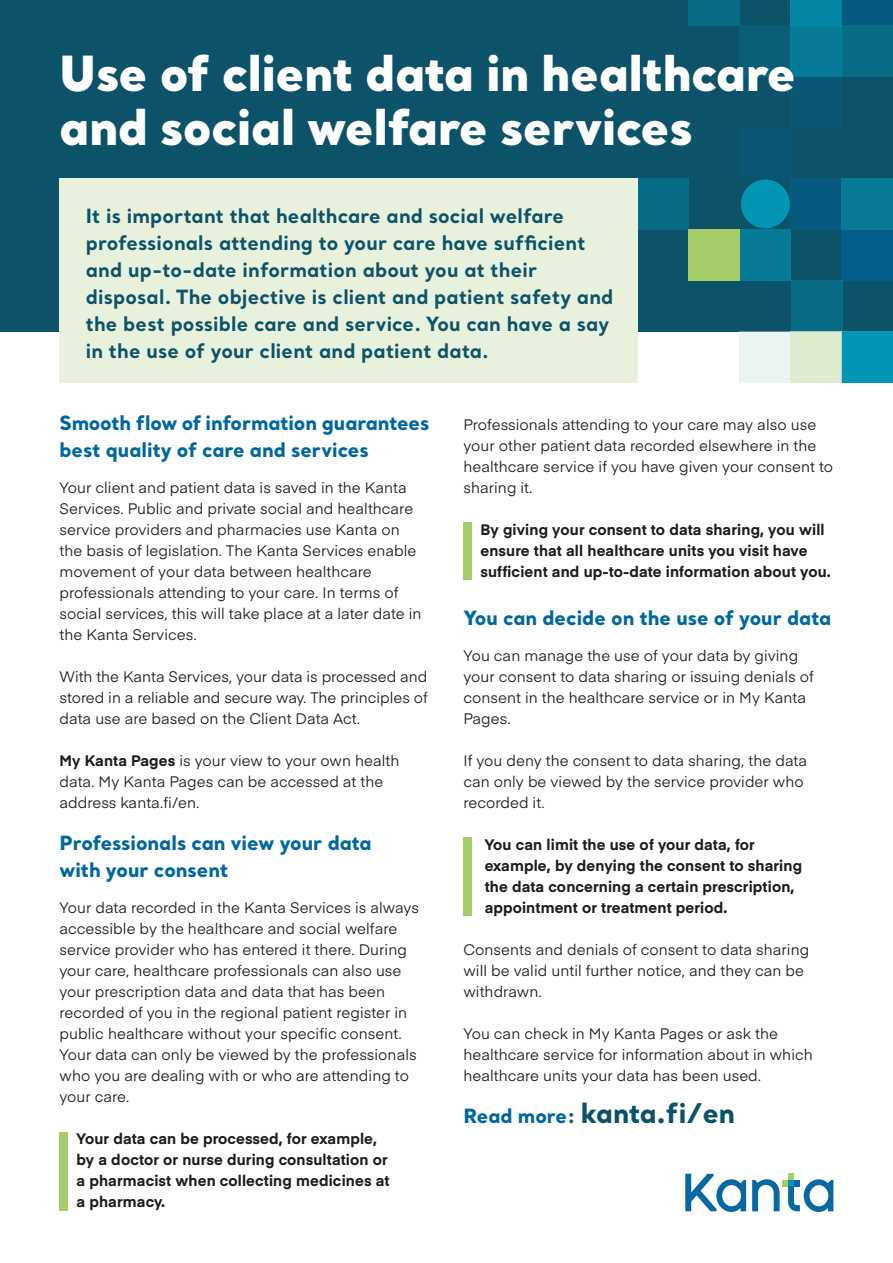
<style>
.page{position:relative;width:893px;height:1263px;background:#fff}
.page>*{position:absolute;margin:0;border:0;box-sizing:border-box;transform-origin:0 0}
.t1{font:900 48px/54px "Santral";color:#fff}
.t2{font:800 27px "Santral";color:#0c5269}
.t3{font:700 19.5px/27px "Santral";letter-spacing:.01em;color:#0c5269}
.t4{font:800 19.5px/27px "Santral";color:#0067a3}
.Body_text{font:15px/21px "Eina 01";letter-spacing:.005em;color:#1d1d1b}
.Info{font:700 15px/21px "Eina 01";letter-spacing:.01em;color:#1d1d1b}
.s1{font-weight:700}
.s2{font-size:19.5px;color:#0067a3}
</style>
<div class="page">
<div style="left:0;top:0;width:893px;height:332px;background:#0c5269"></div>
<div style="left:842px;top:26px;width:51px;height:51px;background:#086c86"></div>
<div style="left:791px;top:0;width:51px;height:26px;background:#0487a5"></div>
<div style="left:740px;top:230px;width:51px;height:51px;background:#067a96"></div>
<div style="left:689px;top:230px;width:51px;height:51px;background:#a6cb69"></div>
<div style="left:638px;top:179px;width:51px;height:51px;background:#086c86"></div>
<div style="left:791px;top:77px;width:51px;height:51px;background:#0b5674"></div>
<div style="left:740px;top:128px;width:51px;height:51px;background:#095674"></div>
<div style="left:842px;top:230px;width:51px;height:51px;background:#045e8b"></div>
<div style="left:791px;top:179px;width:51px;height:51px;background:#075a7f"></div>
<div style="left:791px;top:26px;width:51px;height:51px;background:#067a96"></div>
<div style="left:842px;top:179px;width:51px;height:51px;background:#067a96"></div>
<div style="left:842px;top:332px;width:51px;height:51px;background:#0295b4"></div>
<div style="left:689px;top:0;width:51px;height:26px;background:#086c86"></div>
<div style="left:740px;top:26px;width:51px;height:51px;background:#0a5f77"></div>
<div style="left:741px;top:179px;width:49px;height:49px;background:#0295b4;border-radius:50%"></div>
<div style="left:791px;top:281px;width:51px;height:51px;background:#086c86"></div>
<div style="left:740px;top:332px;width:51px;height:51px;background:#eaf5f3"></div>
<div style="left:842px;top:0;width:51px;height:26px;background:#075a7f"></div>
<div style="left:791px;top:332px;width:51px;height:51px;background:#deebcf"></div>
<div style="left:60px;top:179px;width:578px;height:204px;background:#e7f1dc"></div>
<div style="left:788px;top:1174px;width:6px;height:7px;background:#a6cb69"></div>
<div style="left:782px;top:1180px;width:7px;height:6px;background:#a6cb69"></div>
<svg style="left:752px;top:1179px;width:28px;height:32px"></svg>
<svg style="left:788px;top:1179px;width:45px;height:33px"></svg>
<svg style="left:685px;top:1174px;width:61px;height:38px"></svg>
<div style="left:59px;top:1132px;width:9px;height:79px;background:#a6cb69"></div>
<div style="left:463px;top:837px;width:9px;height:79px;background:#a6cb69"></div>
<div style="left:463px;top:522px;width:9px;height:57px;background:#a6cb69"></div>
<h1 class="t1" style="left:60px;top:45px;width:738px">Use of client data in healthcare and social welfare services</h1>
<p class="t3" style="left:86px;top:201px;width:529px">It is important that healthcare and social welfare professionals attending to your care have sufficient and up-to-date information about you at their disposal. The objective is client and patient safety and the best possible care and service. You can have a say in the use of your client and patient data.</p>
<h2 class="t4" style="left:60px;top:409px;width:371px">Smooth flow of information guarantees best quality of care and services</h2>
<p class="Body_text" style="left:60px;top:476px;width:363px">Your client and patient data is saved in the Kanta Services. Public and private social and healthcare service providers and pharmacies use Kanta on the basis of legislation. The Kanta Services enable movement of your data between healthcare professionals attending to your care. In terms of social services, this will take place at a later date in the Kanta Services.</p>
<p class="Body_text" style="left:60px;top:665px;width:370px;text-align:justify">With the Kanta Services, your data is processed and stored in a reliable and secure way. The principles of data use are based on the Client Data Act.</p>
<p class="Body_text" style="left:60px;top:749px;width:341px"><span class="s1">My Kanta Pages</span> is your view to your own health data. My Kanta Pages can be accessed at the address kanta.fi/en.</p>
<h2 class="t4" style="left:60px;top:829px;width:314px">Professionals can view your data with your consent</h2>
<p class="Body_text" style="left:60px;top:896px;width:361px">Your data recorded in the Kanta Services is always accessible by the healthcare and social welfare service provider who has entered it there. During your care, healthcare professionals can also use your prescription data and data that has been recorded of you in the regional patient register in public healthcare without your specific consent.<br>Your data can only be viewed by the professionals who you are dealing with or who are attending to your care.</p>
<p class="Info" style="left:77px;top:1127px;width:314px">Your data can be processed, for example, by a doctor or nurse during consultation or a pharmacist when collecting medicines at a pharmacy.</p>
<p class="Body_text" style="left:463px;top:413px;width:371px">Professionals attending to your care may also use your other patient data recorded elsewhere in the healthcare service if you have given your consent to sharing it.</p>
<p class="Info" style="left:480px;top:518px;width:352px">By giving your consent to data sharing, you will ensure that all healthcare units you visit have sufficient and up-to-date information about you.</p>
<h2 class="t4" style="left:463px;top:604px;width:369px">You can decide on the use of your data</h2>
<p class="Body_text" style="left:463px;top:644px;width:352px">You can manage the use of your data by giving your consent to data sharing or issuing denials of consent in the healthcare service or in My Kanta Pages.</p>
<p class="Body_text" style="left:463px;top:749px;width:345px">If you deny the consent to data sharing, the data can only be viewed by the service provider who recorded it.</p>
<p class="Info" style="left:485px;top:833px;width:319px">You can limit the use of your data, for example, by denying the consent to sharing the data concerning a certain prescription, appointment or treatment period.</p>
<p class="Body_text" style="left:463px;top:938px;width:347px">Consents and denials of consent to data sharing will be valid until further notice, and they can be withdrawn.</p>
<p class="Body_text" style="left:463px;top:1022px;width:351px">You can check in My Kanta Pages or ask the healthcare service for information about in which healthcare units your data has been used.</p>
<h2 class="t2" style="left:463px;top:1094px;width:273px"><span class="s2">Read more:</span> kanta.fi/en</h2>
</div>
